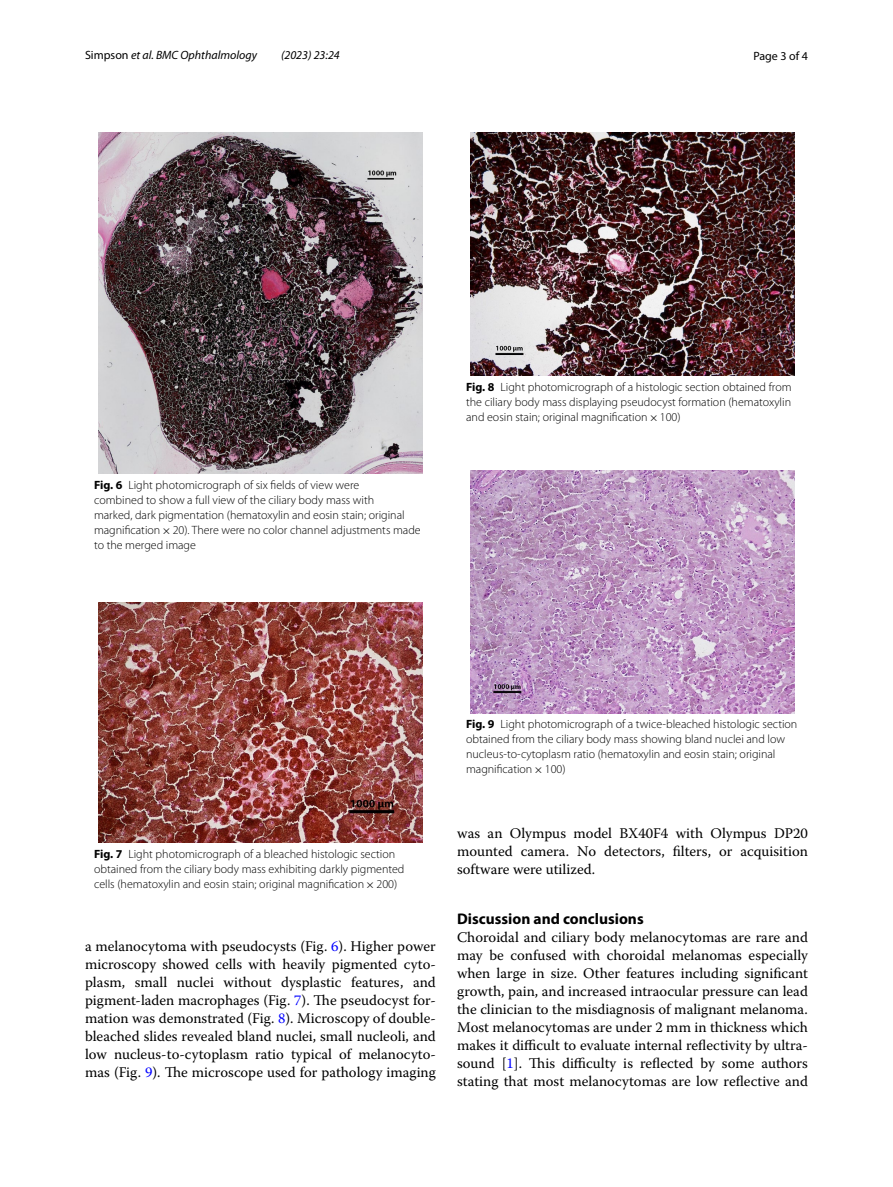
<style>
.page{position:relative;width:893px;height:1187px;background:#fff}
.page>*{position:absolute;margin:0;border:0;box-sizing:border-box;transform-origin:0 0}
.t1{font:700 15.45px "Myriad Pro";color:#000}
.t2{font:14.7px/18px "Warnock Pro";color:#000;text-align:justify}
.t3{font:300 12px/15px "Myriad Pro";color:#000}
.t4{font:italic 12px "Myriad Pro";color:#000}
.t5{font:12px "Myriad Pro";color:#000}
.s1{font-style:normal}
.s2{font-weight:700}
.s3{font-family:"MTSY";font-weight:400}
.s4{color:#00f}
</style>
<div class="page">
<img style="left:99px;top:133px;width:323px;height:340px">
<img style="left:99px;top:602px;width:323px;height:240px">
<img style="left:471px;top:133px;width:323px;height:242px">
<img style="left:471px;top:471px;width:323px;height:242px">
<p class="t4" style="left:85px;top:48px;width:173px"><span class="s1">Simpson</span> et al. BMC Ophthalmology</p>
<p class="t4" style="left:281px;top:48px;width:60px">(2023) 23:24</p>
<p class="t5" style="left:753px;top:48px;width:56px">Page 3 of 4</p>
<p class="t3" style="left:94px;top:477px;width:328px"><span class="s2">Fig. 6</span> Light photomicrograph of six fields of view were<br>combined to show a full view of the ciliary body mass with<br>marked, dark pigmentation (hematoxylin and eosin stain; original magnification<span class="s3">×</span>20). There were no color channel adjustments made to the merged image</p>
<p class="t3" style="left:466px;top:379px;width:327px;text-align:justify"><span class="s2">Fig. 8</span> Light photomicrograph of a histologic section obtained from the ciliary body mass displaying pseudocyst formation (hematoxylin and eosin stain; original magnification<span class="s3">×</span>100)</p>
<p class="t3" style="left:94px;top:846px;width:312px"><span class="s2">Fig. 7</span> Light photomicrograph of a bleached histologic section obtained from the ciliary body mass exhibiting darkly pigmented cells (hematoxylin and eosin stain; original magnification<span class="s3">×</span>200)</p>
<p class="t2" style="left:85px;top:936px;width:352px">a melanocytoma with pseudocysts (Fig. <span class="s4">6</span>). Higher power microscopy showed cells with heavily pigmented cyto&shy;plasm, small nuclei without dysplastic features, and pigment-laden macrophages (Fig. <span class="s4">7</span>). The pseudocyst for&shy;mation was demonstrated (Fig. <span class="s4">8</span>). Microscopy of double&shy;bleached slides revealed bland nuclei, small nucleoli, and low nucleus-to-cytoplasm ratio typical of melanocyto&shy;mas (Fig. <span class="s4">9</span>). The microscope used for pathology imaging</p>
<p class="t3" style="left:466px;top:716px;width:333px"><span class="s2">Fig. 9</span> Light photomicrograph of a twice-bleached histologic section obtained from the ciliary body mass showing bland nuclei and low nucleus-to-cytoplasm ratio (hematoxylin and eosin stain; original magnification<span class="s3">×</span>100)</p>
<p class="t2" style="left:457px;top:824px;width:352px">was an Olympus model BX40F4 with Olympus DP20 mounted camera. No detectors, filters, or acquisition software were utilized.</p>
<p class="t1" style="left:457px;top:908px;width:188px">Discussion and conclusions</p>
<p class="t2" style="left:457px;top:927px;width:352px">Choroidal and ciliary body melanocytomas are rare and may be confused with choroidal melanomas especially when large in size. Other features including significant growth, pain, and increased intraocular pressure can lead the clinician to the misdiagnosis of malignant melanoma.<br>Most melanocytomas are under 2 mm in thickness which makes it difficult to evaluate internal reflectivity by ultra&shy;sound [<span class="s4">1</span>]. This difficulty is reflected by some authors stating that most melanocytomas are low reflective and</p>
</div>
